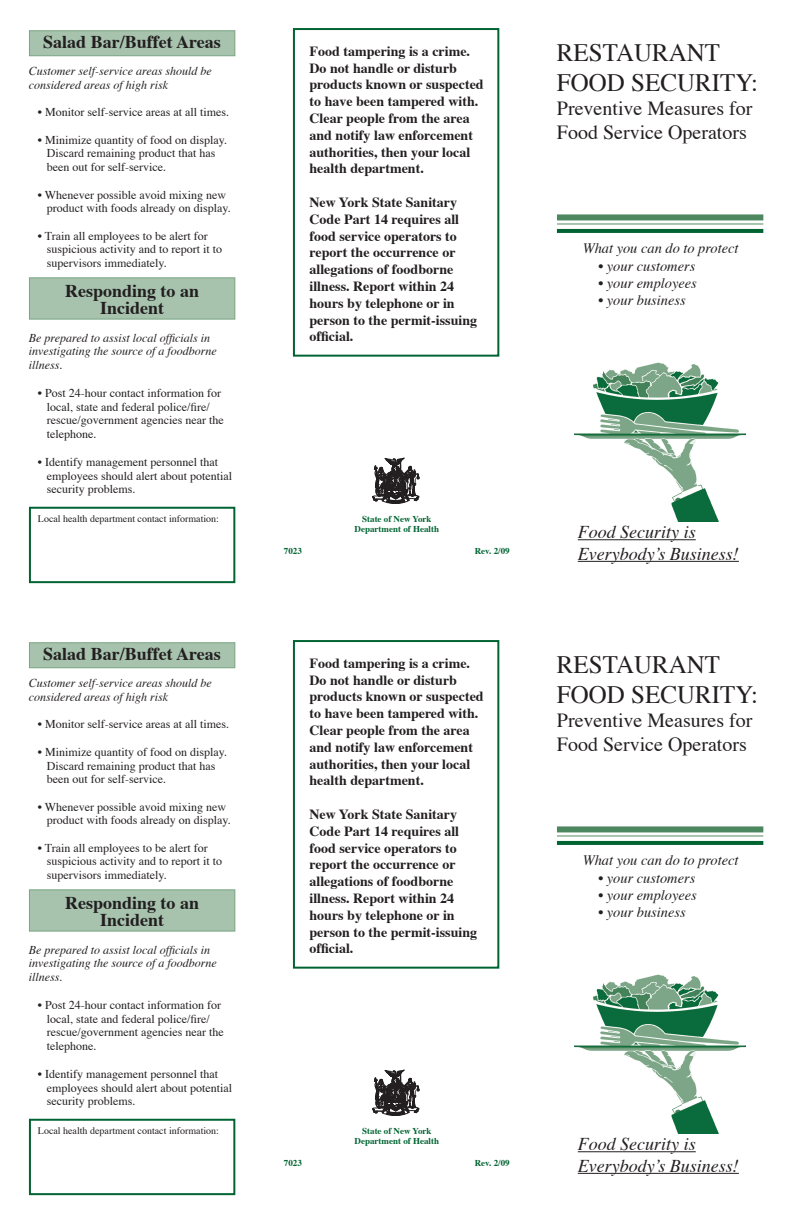
<style>
.page{position:relative;width:792px;height:1224px;background:#fff}
.page>*{position:absolute;margin:0;border:0;box-sizing:border-box;transform-origin:0 0}
.t1{font:25px/30px "Times";color:#231f20}
.t2{font:20px/24px "Times";color:#231f20}
.t3{font:700 18px/16.6px "Times";color:#231f20;text-align:center}
.t4{font:italic 18px/21.6px "Times";color:#231f20}
.t5{font:italic 14.4px "Times";color:#231f20}
.t6{font:700 14px/16.8px "Times";color:#231f20}
.t7{font:12px/13.7px "Times";color:#231f20}
.t8{font:italic 12px/13.8px "Times";color:#231f20}
.t9{font:10px "Times";color:#231f20}
.t10{font:700 9px/10.8px "Times";color:#006432;text-align:center}
</style>
<div class="page">
<div style="left:29px;top:30px;width:206px;height:26px;background:#a7c3ae;border:1px solid #79a483"></div>
<div style="left:29px;top:642px;width:206px;height:26px;background:#a7c3ae;border:1px solid #79a483"></div>
<div style="left:29px;top:277px;width:206px;height:43px;background:#a7c3ae;border:1px solid #79a483"></div>
<div style="left:29px;top:889px;width:206px;height:43px;background:#a7c3ae;border:1px solid #79a483"></div>
<hr style="left:578px;top:539px;width:118px;height:1px;background:#231f20">
<hr style="left:578px;top:561px;width:161px;height:1px;background:#231f20">
<hr style="left:578px;top:1151px;width:118px;height:1px;background:#231f20">
<hr style="left:578px;top:1173px;width:161px;height:1px;background:#231f20">
<div style="left:293px;top:28px;width:206px;height:329px;border:2px solid #006432"></div>
<div style="left:293px;top:640px;width:206px;height:329px;border:2px solid #006432"></div>
<div style="left:557px;top:214px;width:206px;height:6px;background:#4d875f"></div>
<div style="left:557px;top:826px;width:206px;height:6px;background:#4d875f"></div>
<hr style="left:557px;top:223px;width:206px;height:2px;background:#a7c3ae">
<hr style="left:557px;top:835px;width:206px;height:2px;background:#a7c3ae">
<hr style="left:557px;top:229px;width:206px;height:4px;background:#006432">
<hr style="left:557px;top:841px;width:206px;height:4px;background:#006432">
<img style="left:574px;top:362px;width:171px;height:160px">
<img style="left:574px;top:974px;width:171px;height:160px">
<div style="left:29px;top:507px;width:206px;height:76px;border:2px solid #006432"></div>
<div style="left:29px;top:1119px;width:206px;height:76px;border:2px solid #006432"></div>
<svg style="left:372px;top:458px;width:47px;height:46px"></svg>
<svg style="left:372px;top:1070px;width:47px;height:46px"></svg>
<h3 class="t3" style="left:43px;top:32px;width:179px">Salad Bar/Buffet Areas</h3>
<p class="t8" style="left:29px;top:64px;width:184px">Customer self-service areas should be considered areas of high risk</p>
<p class="t7" style="left:38px;top:104px;width:193px">• Monitor self-service areas at all times.</p>
<p class="t7" style="left:47px;top:132px;width:182px;text-indent:-9px">• Minimize quantity of food on display.<br>Discard remaining product that has been out for self-service.</p>
<p class="t7" style="left:47px;top:187px;width:185px;text-indent:-9px">• Whenever possible avoid mixing new product with foods already on display.</p>
<p class="t7" style="left:47px;top:228px;width:177px;text-indent:-9px">• Train all employees to be alert for suspicious activity and to report it to supervisors immediately.</p>
<h3 class="t3" style="left:65px;top:281px;width:136px">Responding to an<br>Incident</h3>
<p class="t8" style="left:29px;top:330px;width:189px">Be prepared to assist local officials in investigating the source of a foodborne illness.</p>
<p class="t7" style="left:47px;top:385px;width:178px;text-indent:-9px">• Post 24-hour contact information for local, state and federal police/fire/ rescue/government agencies near the telephone.</p>
<p class="t7" style="left:47px;top:454px;width:187px;text-indent:-9px">• Identify management personnel that employees should alert about potential security problems.</p>
<p class="t9" style="left:38px;top:509px;width:183px">Local health department contact information:</p>
<h3 class="t3" style="left:43px;top:644px;width:179px">Salad Bar/Buffet Areas</h3>
<p class="t8" style="left:29px;top:676px;width:184px">Customer self-service areas should be considered areas of high risk</p>
<p class="t7" style="left:38px;top:716px;width:193px">• Monitor self-service areas at all times.</p>
<p class="t7" style="left:47px;top:744px;width:182px;text-indent:-9px">• Minimize quantity of food on display.<br>Discard remaining product that has been out for self-service.</p>
<p class="t7" style="left:47px;top:799px;width:185px;text-indent:-9px">• Whenever possible avoid mixing new product with foods already on display.</p>
<p class="t7" style="left:47px;top:840px;width:177px;text-indent:-9px">• Train all employees to be alert for suspicious activity and to report it to supervisors immediately.</p>
<h3 class="t3" style="left:65px;top:893px;width:136px">Responding to an<br>Incident</h3>
<p class="t8" style="left:29px;top:942px;width:189px">Be prepared to assist local officials in investigating the source of a foodborne illness.</p>
<p class="t7" style="left:47px;top:997px;width:178px;text-indent:-9px">• Post 24-hour contact information for local, state and federal police/fire/ rescue/government agencies near the telephone.</p>
<p class="t7" style="left:47px;top:1066px;width:187px;text-indent:-9px">• Identify management personnel that employees should alert about potential security problems.</p>
<p class="t9" style="left:38px;top:1121px;width:183px">Local health department contact information:</p>
<p class="t6" style="left:310px;top:41px;width:176px">Food tampering is a crime.<br>Do not handle or disturb products known or suspected to have been tampered with.<br>Clear people from the area and notify law enforcement authorities, then your local health department.</p>
<p class="t6" style="left:310px;top:192px;width:169px">New York State Sanitary<br>Code Part 14 requires all food service operators to report the occurrence or allegations of foodborne illness. Report within 24 hours by telephone or in person to the permit-issuing official.</p>
<h1 class="t1" style="left:557px;top:35px;width:203px">RESTAURANT<br>FOOD SECURITY:</h1>
<h2 class="t2" style="left:557px;top:95px;width:197px">Preventive Measures for<br>Food Service Operators</h2>
<p class="t5" style="left:583px;top:236px;width:157px">What you can do to protect</p>
<p class="t5" style="left:598px;top:253px;width:99px">• your customers</p>
<p class="t5" style="left:598px;top:270px;width:100px">• your employees</p>
<p class="t5" style="left:598px;top:287px;width:89px">• your business</p>
<p class="t10" style="left:355px;top:512px;width:86px">State of New York<br>Department of Health</p>
<p class="t10" style="left:284px;top:545px;width:19px">7023</p>
<p class="t10" style="left:475px;top:545px;width:37px">Rev. 2/09</p>
<p class="t6" style="left:310px;top:653px;width:176px">Food tampering is a crime.<br>Do not handle or disturb products known or suspected to have been tampered with.<br>Clear people from the area and notify law enforcement authorities, then your local health department.</p>
<p class="t6" style="left:310px;top:804px;width:169px">New York State Sanitary<br>Code Part 14 requires all food service operators to report the occurrence or allegations of foodborne illness. Report within 24 hours by telephone or in person to the permit-issuing official.</p>
<h3 class="t4" style="left:578px;top:520px;width:163px">Food Security is<br>Everybody’s Business!</h3>
<h1 class="t1" style="left:557px;top:647px;width:203px">RESTAURANT<br>FOOD SECURITY:</h1>
<h2 class="t2" style="left:557px;top:707px;width:197px">Preventive Measures for<br>Food Service Operators</h2>
<p class="t5" style="left:583px;top:848px;width:157px">What you can do to protect</p>
<p class="t5" style="left:598px;top:865px;width:99px">• your customers</p>
<p class="t5" style="left:598px;top:882px;width:100px">• your employees</p>
<p class="t5" style="left:598px;top:899px;width:89px">• your business</p>
<p class="t10" style="left:355px;top:1124px;width:86px">State of New York<br>Department of Health</p>
<p class="t10" style="left:284px;top:1157px;width:19px">7023</p>
<p class="t10" style="left:475px;top:1157px;width:37px">Rev. 2/09</p>
<h3 class="t4" style="left:578px;top:1132px;width:163px">Food Security is<br>Everybody’s Business!</h3>
</div>
